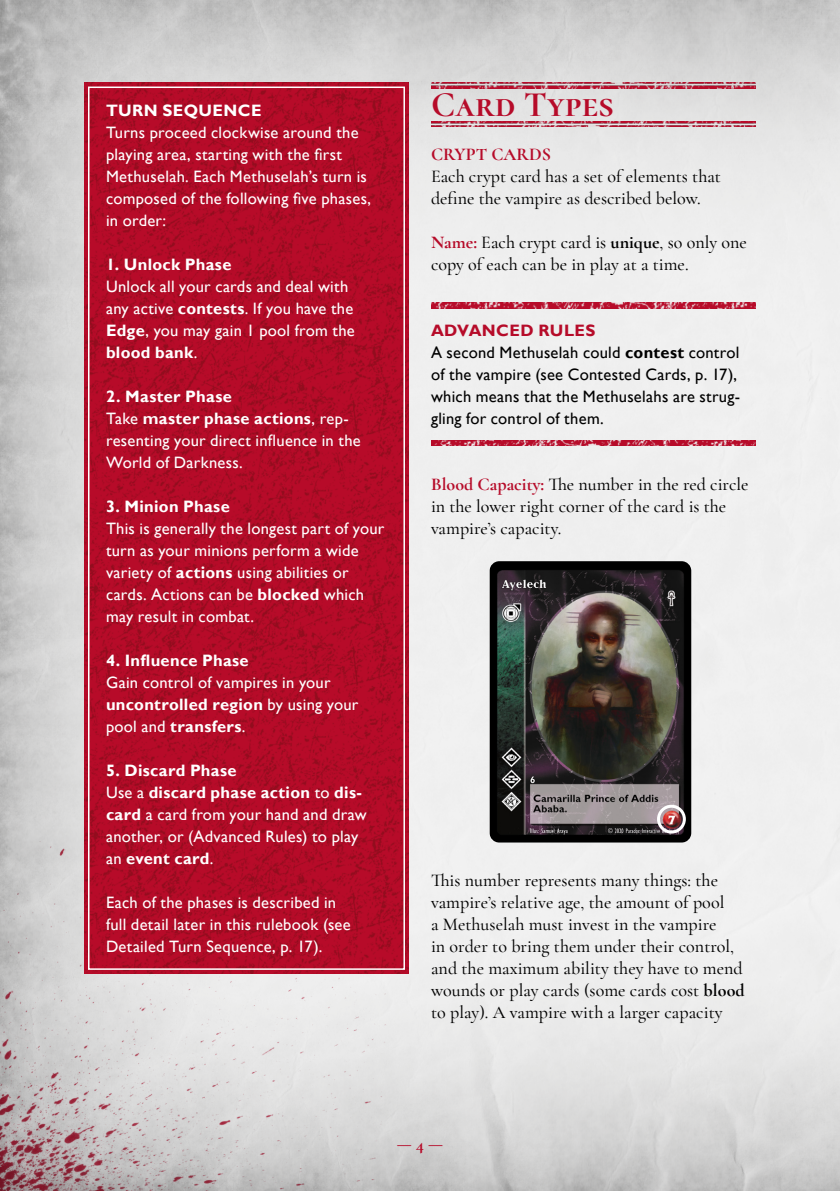
<style>
.page{position:relative;width:840px;height:1191px;background:#fff}
.page>*{position:absolute;margin:0;border:0;box-sizing:border-box;transform-origin:0 0}
.t1{font:700 36px "Cormorant SC";color:#b60b29}
.t2{font:500 18px/22px "Cormorant Garamond";color:#000}
.t3{font:700 18px "Cormorant";color:#b60b29}
.t4{font:700 18px "Cormorant Garamond";color:#b60b29}
.t5{font:16.4px/22px "Gill Sans";letter-spacing:.015em;color:#fff}
.t6{font:16.4px/22px "Gill Sans";letter-spacing:.015em;color:#000}
.t7{font:700 16.4px "Gill Sans";letter-spacing:.02em;color:#fff}
.s1{font-weight:700}
.s2{font-weight:700;color:#b60b29}
</style>
<div class="page">
<img style="left:0;top:0;width:839px;height:1191px">
<img style="left:0;top:842px;width:387px;height:349px">
<img style="left:84px;top:83px;width:325px;height:891px">
<div style="left:88px;top:86px;width:317px;height:884px;border:2px solid #fff"></div>
<img style="left:431px;top:303px;width:324px;height:5px">
<img style="left:431px;top:440px;width:324px;height:6px">
<img style="left:489px;top:561px;width:201px;height:281px">
<div style="left:656px;top:804px;width:29px;height:29px;border:3px solid #fff;border-radius:50%"></div>
<img style="left:431px;top:83px;width:324px;height:5px">
<img style="left:431px;top:121px;width:324px;height:5px">
<p class="t7" style="left:106px;top:100px;width:157px">TURN SEQUENCE</p>
<p class="t5" style="left:106px;top:121px;width:266px">Turns proceed clockwise around the playing area, starting with the first<br>Methuselah. Each Methuselah’s turn is composed of the following five phases, in order:</p>
<p class="t7" style="left:106px;top:254px;width:127px">1. Unlock Phase</p>
<p class="t5" style="left:106px;top:275px;width:250px">Unlock all your cards and deal with any active <span class="s1">contests</span>. If you have the<br><span class="s1">Edge</span>, you may gain 1 pool from the <span class="s1">blood bank</span>.</p>
<p class="t5" style="left:106px;top:385px;width:256px"><span class="s1">2. Master Phase<br></span>Take <span class="s1">master phase actions</span>, rep&shy;resenting your direct influence in the<br>World of Darkness.</p>
<p class="t7" style="left:106px;top:496px;width:125px">3. Minion Phase</p>
<p class="t5" style="left:106px;top:517px;width:280px">This is generally the longest part of your turn as your minions perform a wide variety of <span class="s1">actions</span> using abilities or cards. Actions can be <span class="s1">blocked</span> which may result in combat.</p>
<p class="t7" style="left:106px;top:650px;width:144px">4. Influence Phase</p>
<p class="t5" style="left:106px;top:671px;width:254px">Gain control of vampires in your <span class="s1">uncontrolled region</span> by using your pool and <span class="s1">transfers</span>.</p>
<p class="t5" style="left:106px;top:759px;width:262px"><span class="s1">5. Discard Phase<br></span>Use a <span class="s1">discard phase action</span> to <span class="s1">dis&shy;card</span> a card from your hand and draw another, or (Advanced Rules) to play an <span class="s1">event card</span>.</p>
<p class="t5" style="left:106px;top:891px;width:246px">Each of the phases is described in full detail later in this rulebook (see<br>Detailed Turn Sequence, p. 17).</p>
<h1 class="t1" style="left:431px;top:82px;width:184px">Card Types</h1>
<p class="t3" style="left:431px;top:143px;width:121px">CRYPT CARDS</p>
<p class="t2" style="left:431px;top:165px;width:291px">Each crypt card has a set of elements that define the vampire as described below.</p>
<p class="t2" style="left:431px;top:231px;width:317px"><span class="s2">Name:</span> Each crypt card is <span class="s1">unique</span>, so only one copy of each can be in play at a time.</p>
<p class="t6" style="left:431px;top:319px;width:310px"><span class="s2">ADVANCED RULES<br></span>A second Methuselah could <span class="s1">contest</span> control of the vampire (see Contested Cards, p. 17), which means that the Methuselahs are strug&shy;gling for control of them.</p>
<p class="t2" style="left:431px;top:473px;width:319px"><span class="s2">Blood Capacity:</span> The number in the red circle in the lower right corner of the card is the vampire’s capacity.</p>
<p class="t2" style="left:431px;top:869px;width:315px">This number represents many things: the vampire’s relative age, the amount of pool<br>a Methuselah must invest in the vampire<br>in order to bring them under their control, and the maximum ability they have to mend wounds or play cards (some cards cost <span class="s1">blood </span>to play). A vampire with a larger capacity</p>
<p class="t4" style="left:396px;top:1133px;width:48px">— 4 —</p>
</div>
